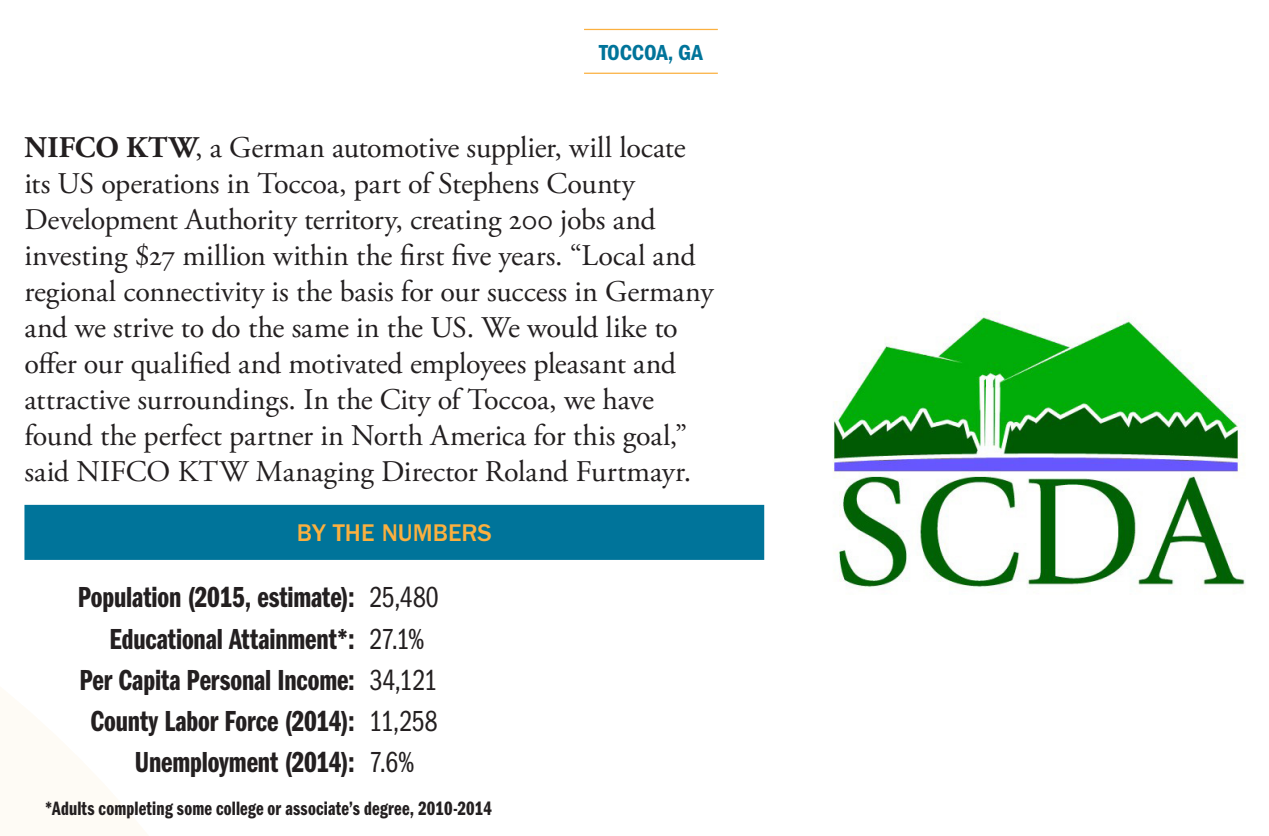
<style>
.page{position:relative;width:1269px;height:836px;background:#fff}
.page>*{position:absolute;margin:0;border:0;box-sizing:border-box;transform-origin:0 0}
.B21_-_Micropolitan_B{font:30px/36px "Adobe Garamond Pro";letter-spacing:-.005em;color:#231f20}
.B2I_-_By_The_Numbers{font:30px "ITC Franklin Gothic Std Dm Cp";letter-spacing:-.005em;color:#231f20}
.B2I_-_By_the_Numbers{font:500 25px "ITC Franklin Gothic Std";color:#fbb03f}
.B2I_-_Metropolitan_M{font:22.5px "ITC Franklin Gothic Std Dm Cd";color:#00749a}
.B2I_-_By_the_Numbers-2{font:20px "ITC Franklin Gothic Std Dm Cp";letter-spacing:.01em;color:#231f20}
.s1{font-weight:700}
.s2{font-family:"ITC Franklin Gothic Std Bk Cp"}
</style>
<div class="page">
<div style="left:24px;top:504px;width:740px;height:55px;background:#00749a"></div>
<hr style="left:584px;top:29px;width:134px;height:1px;background:#fbb03f">
<hr style="left:584px;top:73px;width:134px;height:1px;background:#fbb03f">
<img style="left:833px;top:311px;width:413px;height:282px">
<p class="B2I_-_Metropolitan_M" style="left:599px;top:40px;width:105px">TOCCOA, GA</p>
<p class="B21_-_Micropolitan_B" style="left:24px;top:130px;width:690px"><span class="s1">NIFCO KTW</span>, a German automotive supplier, will locate its US operations in Toccoa, part of Stephens County Development Authority territory, creating 200 jobs and investing $27 million within the first five years. “Local and regional connectivity is the basis for our success in Germany and we strive to do the same in the US. We would like to offer our qualified and motivated employees pleasant and attractive surroundings. In the City of Toccoa, we have found the perfect partner in North America for this goal,” said NIFCO KTW Managing Director Roland Furtmayr.</p>
<p class="B2I_-_By_the_Numbers" style="left:297px;top:519px;width:196px">BY THE NUMBERS</p>
<p class="B2I_-_By_The_Numbers" style="left:78px;top:580px;width:362px">Population (2015, estimate): <span class="s2">25,480</span></p>
<p class="B2I_-_By_The_Numbers" style="left:109px;top:621px;width:317px">Educational Attainment*: <span class="s2">27.1%</span></p>
<p class="B2I_-_By_The_Numbers" style="left:79px;top:662px;width:359px">Per Capita Personal Income: <span class="s2">34,121</span></p>
<p class="B2I_-_By_The_Numbers" style="left:90px;top:703px;width:348px">County Labor Force (2014): <span class="s2">11,258</span></p>
<p class="B2I_-_By_The_Numbers" style="left:135px;top:744px;width:281px">Unemployment (2014): <span class="s2">7.6%</span></p>
<p class="B2I_-_By_the_Numbers-2" style="left:44px;top:796px;width:449px">*Adults completing some college or associate’s degree, 2010-2014</p>
</div>
